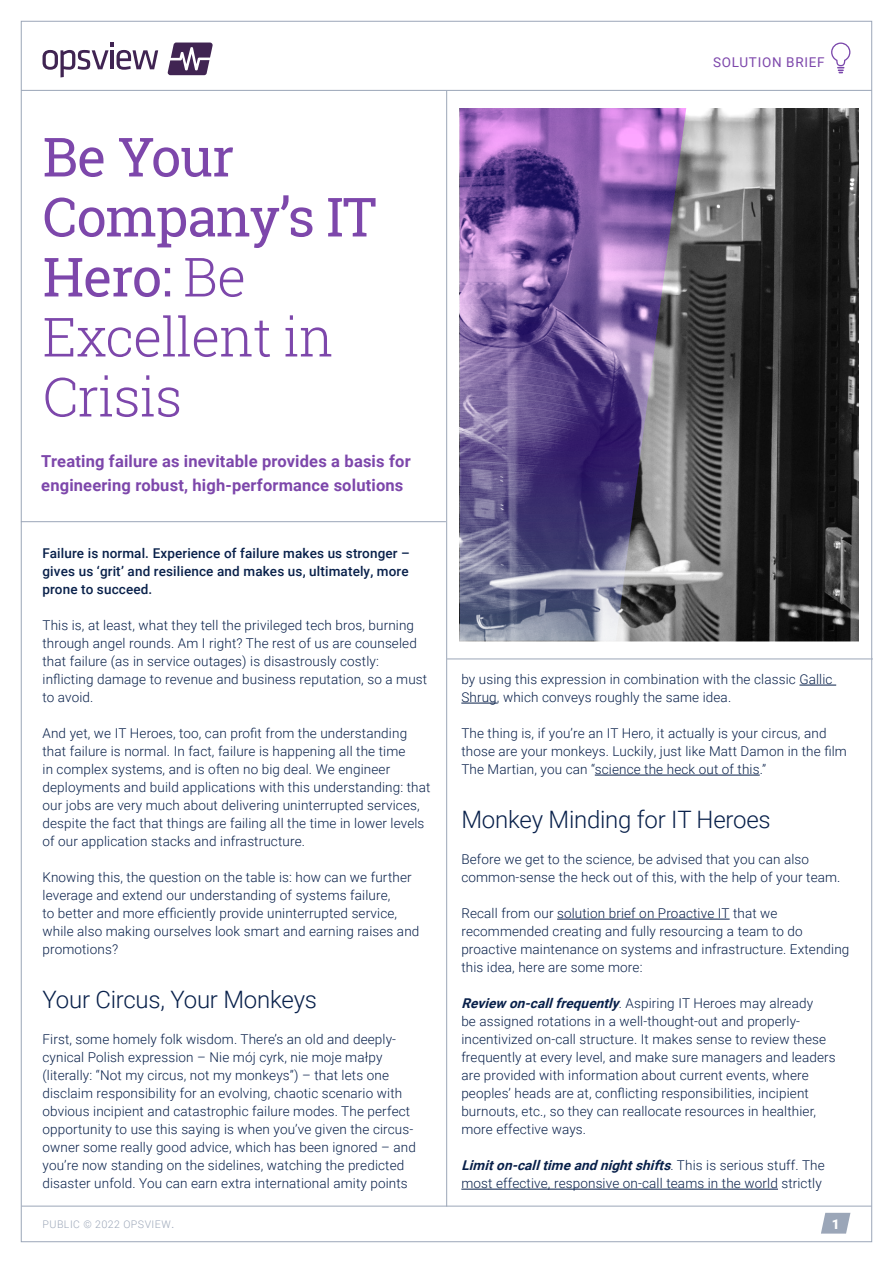
<style>
.page{position:relative;width:893px;height:1263px;background:#fff}
.page>*{position:absolute;margin:0;border:0;box-sizing:border-box;transform-origin:0 0}
.t1{font:54px/60px "Roboto Slab";letter-spacing:-.02em;color:#7d47ab}
.t2{font:300 24px "Roboto";letter-spacing:-.01em;color:#08204a}
.t3{font:700 16.5px/24px "Roboto";letter-spacing:.01em;color:#7d47ab}
.t4{font:300 13.5px/18px "Roboto";letter-spacing:.01em;color:#08204a}
.t5{font:500 13.5px/18px "Roboto";letter-spacing:.01em;color:#08204a;text-align:justify}
.t6{font:13.5px "Roboto";letter-spacing:.055em;color:#7d47ab}
.t7{font:900 13.5px "Roboto";color:#fff}
.t8{font:300 10.5px "Roboto";letter-spacing:.045em;color:#9ba6b8}
.s1{font-weight:300}
.s2{font-weight:700;font-style:italic}
.s3{font-weight:400}
</style>
<div class="page">
<img style="left:686px;top:108px;width:172px;height:533px">
<hr style="left:446px;top:91px;width:1px;height:1115px;background:#9ba6b8">
<svg style="left:43px;top:43px;width:115px;height:34px"></svg>
<svg style="left:168px;top:43px;width:45px;height:32px"></svg>
<hr style="left:22px;top:1206px;width:850px;height:1px;background:#9ba6b8">
<svg style="left:821px;top:1213px;width:29px;height:20px"></svg>
<hr style="left:21px;top:90px;width:851px;height:1px;background:#9ba6b8">
<svg style="left:831px;top:43px;width:19px;height:30px"></svg>
<hr style="left:447px;top:658px;width:426px;height:1px;background:#9ba6b8">
<svg style="left:459px;top:108px;width:227px;height:533px;background:#7a6599"></svg>
<hr style="left:799px;top:685px;width:37px;height:1px;background:#08204a">
<hr style="left:461px;top:703px;width:36px;height:1px;background:#08204a">
<hr style="left:595px;top:775px;width:165px;height:1px;background:#08204a">
<hr style="left:557px;top:919px;width:173px;height:1px;background:#08204a">
<hr style="left:461px;top:1189px;width:317px;height:1px;background:#08204a">
<hr style="left:21px;top:521px;width:425px;height:1px;background:#9ba6b8">
<h1 class="t1" style="left:43px;top:126px;width:335px">Be Your<br>Company’s IT<br>Hero: <span class="s1">Be<br>Excellent in<br>Crisis</span></h1>
<p class="t3" style="left:41px;top:449px;width:371px">Treating failure as inevitable provides a basis for engineering robust, high-performance solutions</p>
<p class="t5" style="left:43px;top:544px;width:369px">Failure is normal. Experience of failure makes us stronger – gives us ‘grit’ and resilience and makes us, ultimately, more prone to succeed.</p>
<p class="t4" style="left:43px;top:616px;width:386px">This is, at least, what they tell the privileged tech bros, burning through angel rounds. Am I right? The rest of us are counseled that failure (as in service outages) is disastrously costly: inflicting damage to revenue and business reputation, so a must to avoid.</p>
<p class="t4" style="left:43px;top:724px;width:389px">And yet, we IT Heroes, too, can profit from the understanding that failure is normal. In fact, failure is happening all the time<br>in complex systems, and is often no big deal. We engineer deployments and build applications with this understanding: that our jobs are very much about delivering uninterrupted services, despite the fact that things are failing all the time in lower levels of our application stacks and infrastructure.</p>
<p class="t4" style="left:43px;top:868px;width:378px">Knowing this, the question on the table is: how can we further leverage and extend our understanding of systems failure,<br>to better and more efficiently provide uninterrupted service, while also making ourselves look smart and earning raises and promotions?</p>
<h2 class="t2" style="left:43px;top:983px;width:276px">Your Circus, Your Monkeys</h2>
<p class="t4" style="left:43px;top:1030px;width:375px">First, some homely folk wisdom. There’s an old and deeply&shy;cynical Polish expression – Nie mój cyrk, nie moje małpy (literally: “Not my circus, not my monkeys”) – that lets one disclaim responsibility for an evolving, chaotic scenario with obvious incipient and catastrophic failure modes. The perfect opportunity to use this saying is when you’ve given the circus&shy;owner some really good advice, which has been ignored – and you’re now standing on the sidelines, watching the predicted disaster unfold. You can earn extra international amity points</p>
<p class="t6" style="left:713px;top:53px;width:113px">SOLUTION BRIEF</p>
<p class="t4" style="left:461px;top:670px;width:373px">by using this expression in combination with the classic Gallic<br>Shrug, which conveys roughly the same idea.</p>
<p class="t4" style="left:461px;top:724px;width:387px">The thing is, if you’re an IT Hero, it actually is your circus, and those are your monkeys. Luckily, just like Matt Damon in the film<br>The Martian, you can “science the heck out of this.”</p>
<h2 class="t2" style="left:461px;top:803px;width:311px">Monkey Minding for IT Heroes</h2>
<p class="t4" style="left:461px;top:850px;width:381px">Before we get to the science, be advised that you can also common-sense the heck out of this, with the help of your team.</p>
<p class="t4" style="left:461px;top:904px;width:389px">Recall from our solution brief on Proactive IT that we recommended creating and fully resourcing a team to do proactive maintenance on systems and infrastructure. Extending this idea, here are some more:</p>
<p class="t4" style="left:461px;top:994px;width:376px"><span class="s2">Review on-callfrequently</span>. As p i r i n g I T H e ro e s m a y a l re a d y<br>be assigned rotations in a well-thought-out and properly&shy;incentivized on-call structure. It makes sense to review these frequently at every level, and make sure managers and leaders are provided with information about current events, where peoples’ heads are at, conflicting responsibilities, incipient burnouts, etc., so they can reallocate resources in healthier, more effective ways.</p>
<p class="t4" style="left:461px;top:1156px;width:365px"><span class="s2">Limiton-calltimeandnightshifts</span>. T h i s i s s e r i o u s s t u f f . T h e most effective, responsive on-call teams in the world strictly</p>
<p class="t8" style="left:43px;top:1217px;width:133px">PUBLIC © 2022 OPSVIEW<span class="s3">.</span></p>
<p class="t7" style="left:832px;top:1215px;width:9px">1</p>
</div>
